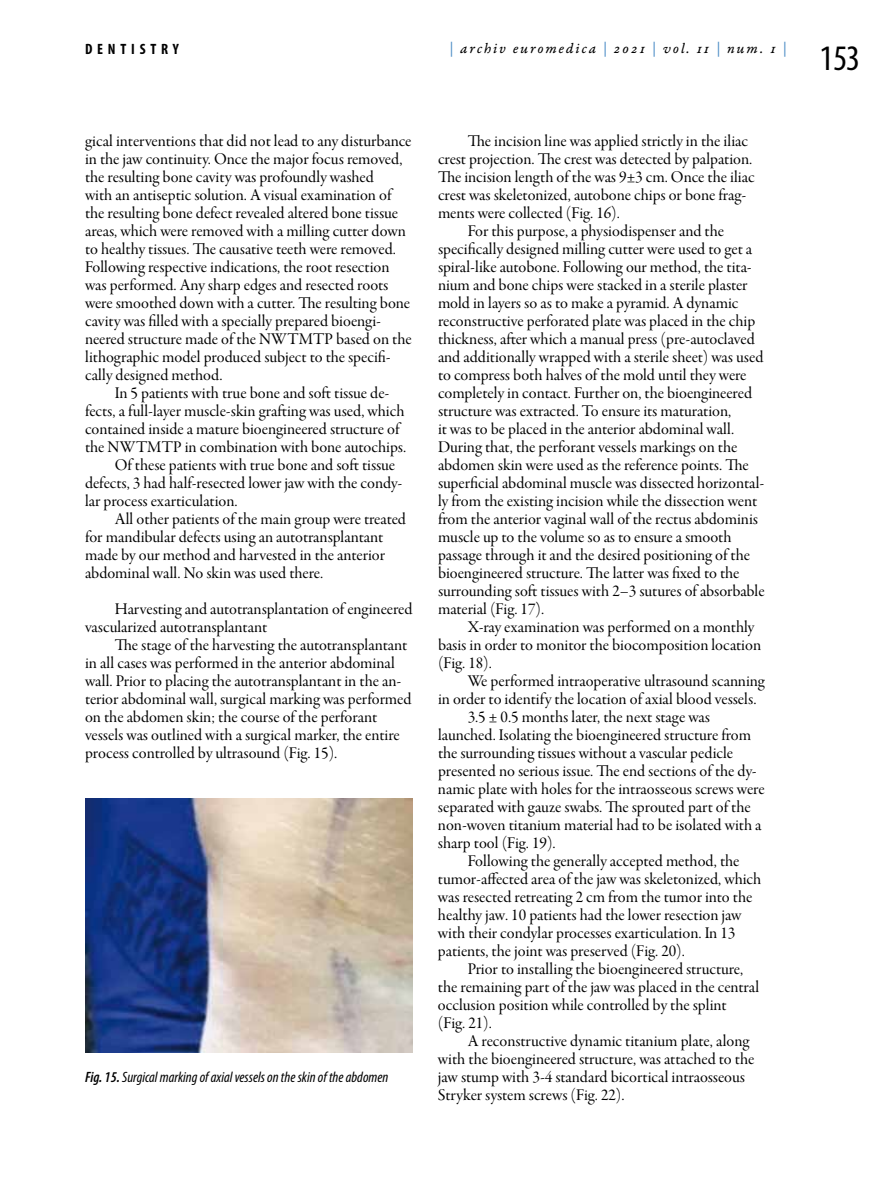
<style>
.page{position:relative;width:893px;height:1191px;background:#fff}
.page>*{position:absolute;margin:0;border:0;box-sizing:border-box;transform-origin:0 0}
.t1{font:condensed 36px "Myriad Pro";color:#000}
.t2{font:16.5px/18px "Garamond Premr Pro Subh";color:#000}
.t3{font:italic condensed 15px "Myriad Pro";color:#000}
.t4{font:15px "Garamond Premr Pro It Capt";letter-spacing:.125em;color:#000}
.t5{font:700 condensed 15px "Myriad Pro";color:#000}
.s1{color:#5693c9}
.s2{font-weight:600}
</style>
<div class="page">
<img style="left:85px;top:798px;width:327px;height:254px">
<p class="t5" style="left:85px;top:39px;width:95px">DE NTI STRY</p>
<p class="t4" style="left:449px;top:40px;width:339px"><span class="s1">|</span> archiv euromedica <span class="s1">|</span> 2021 <span class="s1">|</span> vol. 11 <span class="s1">|</span> num. 1 <span class="s1">|</span></p>
<p class="t2" style="left:85px;top:132px;width:328px">gical interventions that did not lead to any disturbance in the jaw continuity. Once the major focus removed, the resulting bone cavity was profoundly washed<br>with an antiseptic solution. A visual examination of the resulting bone defect revealed altered bone tissue areas, which were removed with a milling cutter down to healthy tissues. The causative teeth were removed.<br>Following respective indications, the root resection was performed. Any sharp edges and resected roots were smoothed down with a cutter. The resulting bone cavity was filled with a specially prepared bioengi&shy;neered structure made of the NWTMTP based on the lithographic model produced subject to the specifi&shy;cally designed method.</p>
<p class="t2" style="left:115px;top:384px;width:276px">In 5 patients with true bone and soft tissue de-</p>
<p class="t2" style="left:85px;top:402px;width:321px">fects, a full-layer muscle-skin grafting was used, which</p>
<p class="t2" style="left:85px;top:420px;width:316px">contained inside a mature bioengineered structure of</p>
<p class="t2" style="left:85px;top:438px;width:323px">the NWTMTP in combination with bone autochips.</p>
<p class="t2" style="left:115px;top:456px;width:282px">Of these patients with true bone and soft tissue</p>
<p class="t2" style="left:85px;top:474px;width:319px">defects, 3 had half-resected lower jaw with the condy-</p>
<p class="t2" style="left:85px;top:492px;width:154px">lar process exarticulation.</p>
<p class="t2" style="left:115px;top:510px;width:293px">All other patients of the main group were treated</p>
<p class="t2" style="left:85px;top:528px;width:300px">for mandibular defects using an autotransplantant</p>
<p class="t2" style="left:85px;top:546px;width:301px">made by our method and harvested in the anterior</p>
<p class="t2" style="left:85px;top:564px;width:240px">abdominal wall. No skin was used there.</p>
<p class="t2" style="left:85px;top:600px;width:329px;text-indent:30px">Harvesting and autotransplantation of engineered vascularized autotransplantant</p>
<p class="t2" style="left:85px;top:636px;width:328px;text-indent:30px">The stage of the harvesting the autotransplantant in all cases was performed in the anterior abdominal wall. Prior to placing the autotransplantant in the an&shy;terior abdominal wall, surgical marking was performed on the abdomen skin; the course of the perforant vessels was outlined with a surgical marker, the entire process controlled by ultrasound (Fig. 15).</p>
<p class="t3" style="left:85px;top:1068px;width:305px"><span class="s2">Fig. 15.</span> Surgical marking of axial vessels on the skin of the abdomen</p>
<p class="t2" style="left:468px;top:132px;width:282px">The incision line was applied strictly in the iliac</p>
<p class="t2" style="left:438px;top:150px;width:316px">crest projection. The crest was detected by palpation.</p>
<p class="t2" style="left:438px;top:168px;width:318px">The incision length of the was 9±3 cm. Once the iliac</p>
<p class="t2" style="left:438px;top:186px;width:310px">crest was skeletonized, autobone chips or bone frag-</p>
<p class="t2" style="left:438px;top:204px;width:183px">ments were collected (Fig. 16).</p>
<p class="t2" style="left:468px;top:222px;width:258px">For this purpose, a physiodispenser and the</p>
<p class="t2" style="left:438px;top:240px;width:316px">specifically designed milling cutter were used to get a</p>
<p class="t2" style="left:438px;top:258px;width:315px">spiral-like autobone. Following our method, the tita-</p>
<p class="t2" style="left:438px;top:276px;width:311px">nium and bone chips were stacked in a sterile plaster</p>
<p class="t2" style="left:438px;top:294px;width:302px">mold in layers so as to make a pyramid. A dynamic</p>
<p class="t2" style="left:438px;top:312px;width:319px">reconstructive perforated plate was placed in the chip</p>
<p class="t2" style="left:438px;top:330px;width:318px">thickness, after which a manual press (pre-autoclaved</p>
<p class="t2" style="left:438px;top:348px;width:327px">and additionally wrapped with a sterile sheet) was used</p>
<p class="t2" style="left:438px;top:366px;width:310px">to compress both halves of the mold until they were</p>
<p class="t2" style="left:438px;top:384px;width:316px">completely in contact. Further on, the bioengineered</p>
<p class="t2" style="left:438px;top:402px;width:295px">structure was extracted. To ensure its maturation,</p>
<p class="t2" style="left:438px;top:420px;width:298px">it was to be placed in the anterior abdominal wall.</p>
<p class="t2" style="left:438px;top:438px;width:301px">During that, the perforant vessels markings on the</p>
<p class="t2" style="left:438px;top:456px;width:312px">abdomen skin were used as the reference points. The</p>
<p class="t2" style="left:438px;top:474px;width:328px">superficial abdominal muscle was dissected horizontal-</p>
<p class="t2" style="left:438px;top:492px;width:321px">ly from the existing incision while the dissection went</p>
<p class="t2" style="left:438px;top:510px;width:322px">from the anterior vaginal wall of the rectus abdominis</p>
<p class="t2" style="left:438px;top:528px;width:295px">muscle up to the volume so as to ensure a smooth</p>
<p class="t2" style="left:438px;top:546px;width:314px">passage through it and the desired positioning of the</p>
<p class="t2" style="left:438px;top:564px;width:303px">bioengineered structure. The latter was fixed to the</p>
<p class="t2" style="left:438px;top:582px;width:328px">surrounding soft tissues with 2–3 sutures of absorbable</p>
<p class="t2" style="left:438px;top:600px;width:108px">material (Fig. 17).</p>
<p class="t2" style="left:468px;top:618px;width:288px">X-ray examination was performed on a monthly</p>
<p class="t2" style="left:438px;top:636px;width:325px">basis in order to monitor the biocomposition location</p>
<p class="t2" style="left:438px;top:654px;width:55px">(Fig. 18).</p>
<p class="t2" style="left:468px;top:672px;width:299px">We performed intraoperative ultrasound scanning</p>
<p class="t2" style="left:438px;top:690px;width:320px">in order to identify the location of axial blood vessels.</p>
<p class="t2" style="left:468px;top:708px;width:244px">3.5 ± 0.5 months later, the next stage was</p>
<p class="t2" style="left:438px;top:726px;width:315px">launched. Isolating the bioengineered structure from</p>
<p class="t2" style="left:438px;top:744px;width:297px">the surrounding tissues without a vascular pedicle</p>
<p class="t2" style="left:438px;top:762px;width:320px">presented no serious issue. The end sections of the dy-</p>
<p class="t2" style="left:438px;top:780px;width:328px">namic plate with holes for the intraosseous screws were</p>
<p class="t2" style="left:438px;top:798px;width:314px">separated with gauze swabs. The sprouted part of the</p>
<p class="t2" style="left:438px;top:816px;width:325px">non-woven titanium material had to be isolated with a</p>
<p class="t2" style="left:438px;top:834px;width:119px">sharp tool (Fig. 19).</p>
<p class="t2" style="left:468px;top:852px;width:273px">Following the generally accepted method, the</p>
<p class="t2" style="left:438px;top:870px;width:325px">tumor-affected area of the jaw was skeletonized, which</p>
<p class="t2" style="left:438px;top:888px;width:316px">was resected retreating 2 cm from the tumor into the</p>
<p class="t2" style="left:438px;top:906px;width:305px">healthy jaw. 10 patients had the lower resection jaw</p>
<p class="t2" style="left:438px;top:924px;width:299px">with their condylar processes exarticulation. In 13</p>
<p class="t2" style="left:438px;top:942px;width:248px">patients, the joint was preserved (Fig. 20).</p>
<p class="t2" style="left:468px;top:960px;width:277px">Prior to installing the bioengineered structure,</p>
<p class="t2" style="left:438px;top:978px;width:323px">the remaining part of the jaw was placed in the central</p>
<p class="t2" style="left:438px;top:996px;width:290px">occlusion position while controlled by the splint</p>
<p class="t2" style="left:438px;top:1014px;width:55px">(Fig. 21).</p>
<p class="t2" style="left:468px;top:1032px;width:283px">A reconstructive dynamic titanium plate, along</p>
<p class="t2" style="left:438px;top:1050px;width:318px">with the bioengineered structure, was attached to the</p>
<p class="t2" style="left:438px;top:1068px;width:309px">jaw stump with 3-4 standard bicortical intraosseous</p>
<p class="t2" style="left:438px;top:1086px;width:188px">Stryker system screws (Fig. 22).</p>
<h1 class="t1" style="left:819px;top:36px;width:42px">153</h1>
</div>
